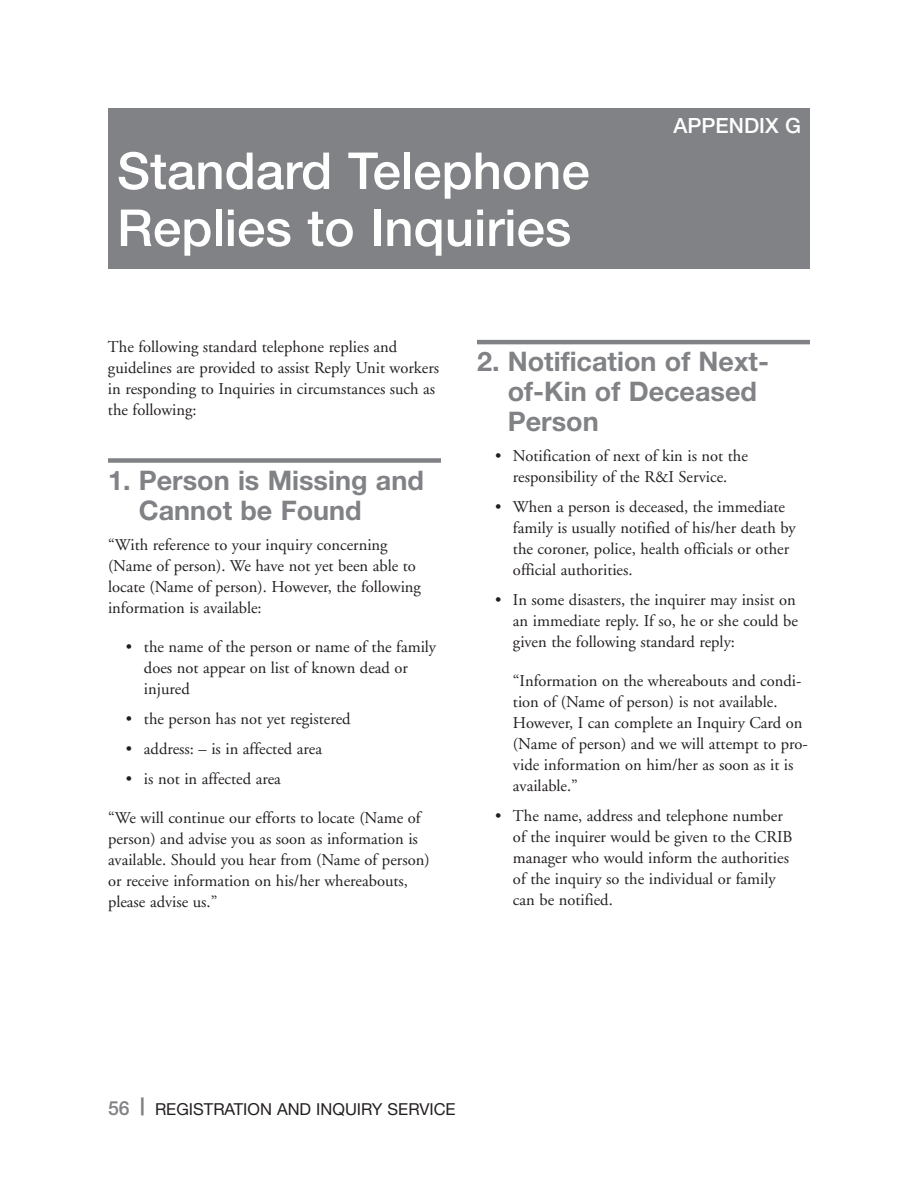
<style>
.page{position:relative;width:918px;height:1188px;background:#fff}
.page>*{position:absolute;margin:0;border:0;box-sizing:border-box;transform-origin:0 0}
.t1{font:500 51px/57px "Helvetica Neue";color:#fff}
.t2{font:700 27px/30px "Helvetica Neue";color:#808285}
.t3{font:500 21px "Helvetica Neue";color:#fff}
.t4{font:16.5px/21px "Adobe Garamond";color:#231f20}
.t5{font:16.5px "Helvetica Neue";color:#231f20}
.s1{font-weight:500;font-size:19.5px;color:#808285}
.s2{font-weight:500;font-size:24px;color:#808285}
</style>
<div class="page">
<div style="left:108px;top:458px;width:333px;height:5px;background:#808285"></div>
<hr style="left:477px;top:340px;width:333px;height:4px;background:#808285">
<div style="left:108px;top:108px;width:702px;height:160px;background:#808285"></div>
<h1 class="t1" style="left:117px;top:147px;width:474px">Standard Telephone<br>Replies to Inquiries</h1>
<p class="t3" style="left:674px;top:118px;width:129px">APPENDIX G</p>
<p class="t4" style="left:108px;top:338px;width:333px">The following standard telephone replies and guidelines are provided to assist Reply Unit workers in responding to Inquiries in circumstances such as the following:</p>
<h2 class="t2" style="left:139px;top:468px;width:287px;text-indent:-31px">1. Person is Missing and<br>Cannot be Found</h2>
<p class="t4" style="left:108px;top:536px;width:314px">“With reference to your inquiry concerning (Name of person). We have not yet been able to locate (Name of person). However, the following information is available:</p>
<p class="t4" style="left:144px;top:638px;width:294px;text-indent:-18px">• the name of the person or name of the family does not appear on list of known dead or injured</p>
<p class="t4" style="left:126px;top:710px;width:226px">• the person has not yet registered</p>
<p class="t4" style="left:126px;top:740px;width:198px">• address: – is in affected area</p>
<p class="t4" style="left:126px;top:770px;width:156px">• is not in affected area</p>
<p class="t4" style="left:108px;top:809px;width:323px">“We will continue our efforts to locate (Name of person) and advise you as soon as information is available. Should you hear from (Name of person) or receive information on his/her whereabouts, please advise us.”</p>
<h2 class="t2" style="left:508px;top:349px;width:263px;text-indent:-31px">2. Notification of Next&shy;of-Kin of Deceased<br>Person</h2>
<p class="t4" style="left:495px;top:447px;width:255px;text-align:center">• Notification of next of kin is not the responsibility of the R&amp;I Service.</p>
<p class="t4" style="left:513px;top:498px;width:284px;text-indent:-18px">• When a person is deceased, the immediate family is usually notified of his/her death by the coroner, police, health officials or other official authorities.</p>
<p class="t4" style="left:513px;top:591px;width:286px;text-indent:-18px">• In some disasters, the inquirer may insist on an immediate reply. If so, he or she could be given the following standard reply:</p>
<p class="t4" style="left:513px;top:672px;width:296px">“Information on the whereabouts and condi&shy;tion of (Name of person) is not available.<br>However, I can complete an Inquiry Card on (Name of person) and we will attempt to pro&shy;vide information on him/her as soon as it is available.”</p>
<p class="t4" style="left:513px;top:807px;width:281px;text-indent:-18px">• The name, address and telephone number of the inquirer would be given to the CRIB manager who would inform the authorities of the inquiry so the individual or family can be notified.</p>
<p class="t5" style="left:108px;top:1103px;width:349px"><span class="s1">56</span> <span class="s2">|</span> REGISTRATION AND INQUIRY SERVICE</p>
</div>
